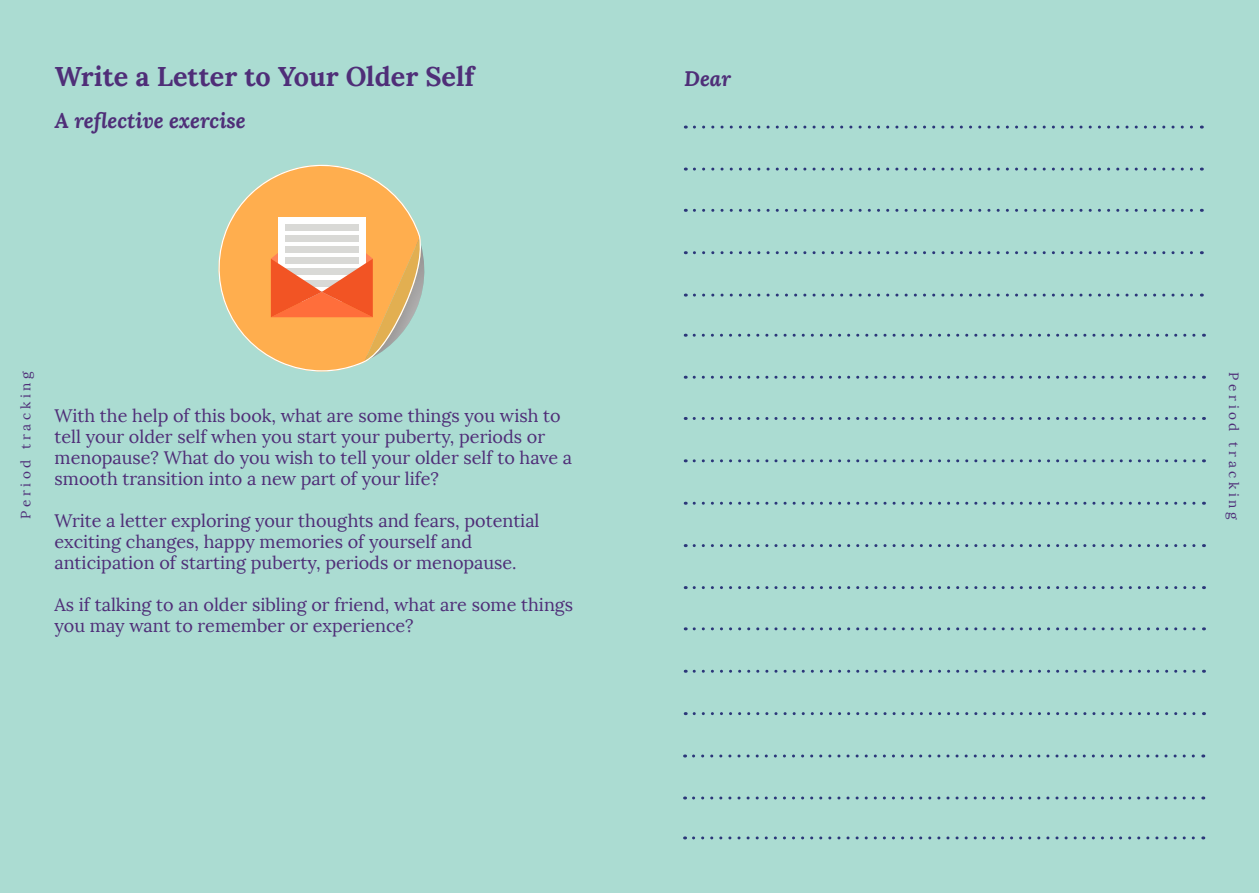
<style>
.page{position:relative;width:1259px;height:893px;background:#fff}
.page>*{position:absolute;margin:0;border:0;box-sizing:border-box;transform-origin:0 0}
.t1{font:700 27px "Lora";color:#4f2e78}
.t2{font:italic 700 21px "Lora";color:#4f2e78}
.t3{font:18px/21px "Lora";color:#4f2e78}
.t4{font:13.5px "Lora";letter-spacing:.27em;color:#4f2e78}
</style>
<div class="page">
<div style="left:0;top:0;width:629px;height:893px;background:#abdcd2"></div>
<div style="left:629px;top:0;width:630px;height:893px;background:#abdcd2"></div>
<svg style="left:218px;top:164px;width:194px;height:208px"></svg>
<svg style="left:271px;top:217px;width:154px;height:153px"></svg>
<svg style="left:694px;top:126px;width:508px;height:3px"></svg>
<svg style="left:694px;top:168px;width:508px;height:3px"></svg>
<svg style="left:694px;top:209px;width:508px;height:3px"></svg>
<svg style="left:694px;top:251px;width:508px;height:3px"></svg>
<svg style="left:694px;top:294px;width:508px;height:3px"></svg>
<svg style="left:694px;top:334px;width:510px;height:3px"></svg>
<svg style="left:694px;top:376px;width:510px;height:3px"></svg>
<svg style="left:694px;top:417px;width:510px;height:3px"></svg>
<svg style="left:694px;top:459px;width:510px;height:3px"></svg>
<svg style="left:694px;top:502px;width:510px;height:3px"></svg>
<svg style="left:694px;top:544px;width:510px;height:3px"></svg>
<svg style="left:694px;top:586px;width:510px;height:3px"></svg>
<svg style="left:694px;top:627px;width:510px;height:3px"></svg>
<svg style="left:694px;top:670px;width:510px;height:3px"></svg>
<svg style="left:694px;top:712px;width:510px;height:3px"></svg>
<svg style="left:693px;top:754px;width:510px;height:3px"></svg>
<svg style="left:693px;top:796px;width:510px;height:3px"></svg>
<svg style="left:693px;top:836px;width:510px;height:3px"></svg>
<h1 class="t1" style="left:55px;top:58px;width:421px">Write a Letter to Your Older Self</h1>
<p class="t2" style="left:55px;top:106px;width:192px">A reflective exercise</p>
<p class="t2" style="left:684px;top:64px;width:48px">Dear</p>
<p class="t4" style="left:17px;top:519px;width:149px;rotate:-90deg">Period tracking</p>
<p class="t4" style="left:1242px;top:372px;width:149px;rotate:90deg">Period tracking</p>
<p class="t3" style="left:55px;top:405px;width:519px">With the help of this book, what are some things you wish to tell your older self when you start your puberty, periods or menopause? What do you wish to tell your older self to have a smooth transition into a new part of your life?</p>
<p class="t3" style="left:55px;top:510px;width:486px">Write a letter exploring your thoughts and fears, potential exciting changes, happy memories of yourself and anticipation of starting puberty, periods or menopause.</p>
<p class="t3" style="left:55px;top:594px;width:520px">As if talking to an older sibling or friend, what are some things you may want to remember or experience?</p>
</div>
